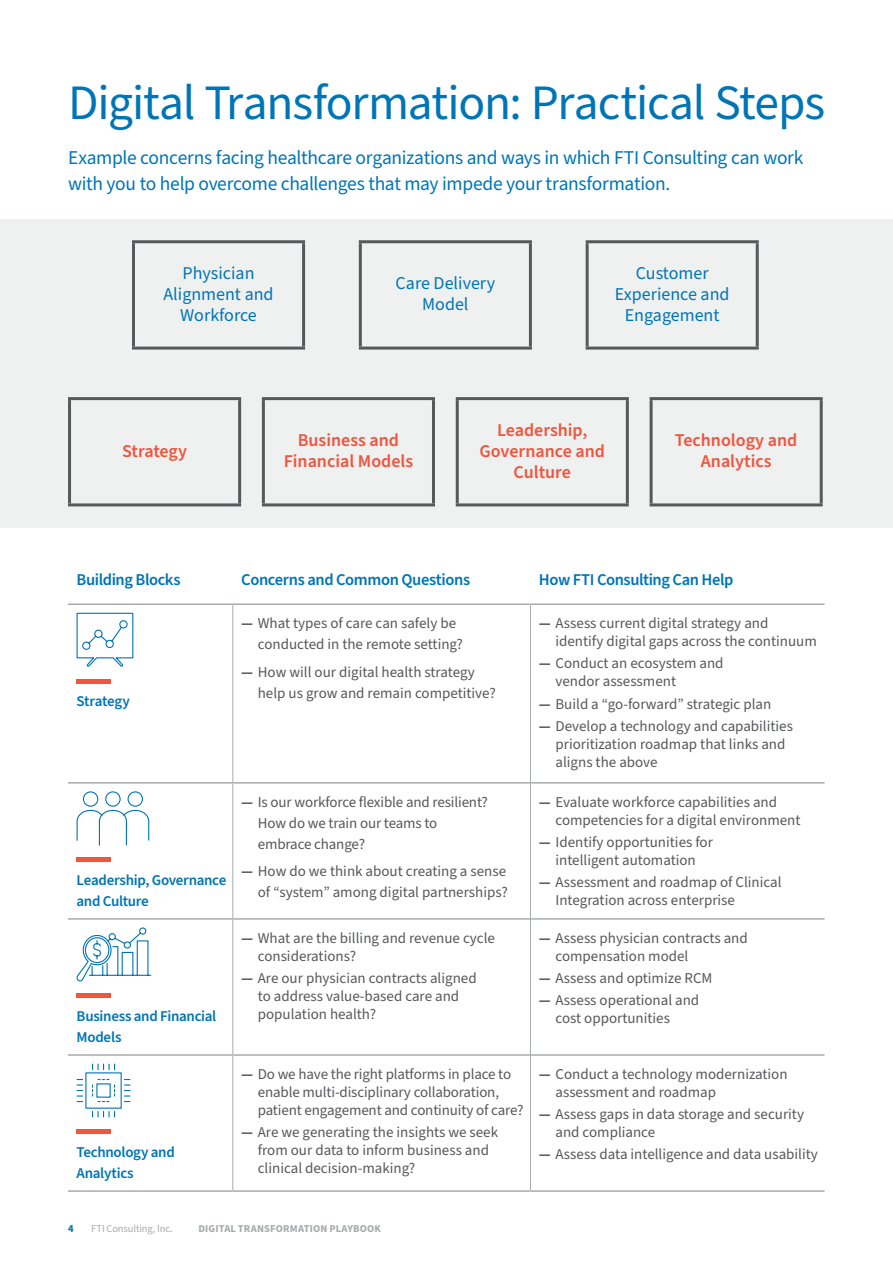
<style>
.page{position:relative;width:893px;height:1263px;background:#fff}
.page>*{position:absolute;margin:0;border:0;box-sizing:border-box;transform-origin:0 0}
.H1_Headline{font:49.5px "Source Sans Pro";letter-spacing:-.025em;color:#0075b6}
.Intro{font:19.5px/25.5px "Source Sans Pro";letter-spacing:-.02em;color:#0075b6}
.Infographics{font:600 18px/21px "Source Sans Pro";color:#f0553e;text-align:center}
.Infographics-2{font:18px/21px "Source Sans Pro";color:#0075b6;text-align:center}
.t1{font:600 16.5px "Source Sans Pro";letter-spacing:-.025em;color:#0075b6}
.t2{font:15px/18px "Source Sans Pro";color:#57585a}
.t3{font:600 15px/21px "Source Sans Pro";letter-spacing:-.02em;color:#0075b6}
.Footer_title{font:700 10.5px "Source Sans Pro";letter-spacing:.015em;color:#a8abac}
.Boilerplate{font:10.5px "Source Sans Pro";letter-spacing:-.01em;color:#a8abac}
.Folio{font:700 10.5px "Source Sans Pro";color:#0075b6}
.s1{font-weight:700}
</style>
<div class="page">
<div style="left:0;top:219px;width:893px;height:309px;background:#eff0f0"></div>
<hr style="left:132px;top:240px;width:173px;height:3px;background:#57585a">
<hr style="left:132px;top:243px;width:3px;height:104px;background:#57585a">
<hr style="left:302px;top:243px;width:3px;height:104px;background:#57585a">
<hr style="left:132px;top:347px;width:173px;height:3px;background:#57585a">
<hr style="left:68px;top:397px;width:173px;height:3px;background:#57585a">
<hr style="left:68px;top:400px;width:3px;height:103px;background:#57585a">
<hr style="left:238px;top:400px;width:3px;height:103px;background:#57585a">
<hr style="left:68px;top:503px;width:173px;height:3px;background:#57585a">
<hr style="left:262px;top:397px;width:173px;height:3px;background:#57585a">
<hr style="left:262px;top:400px;width:3px;height:103px;background:#57585a">
<hr style="left:432px;top:400px;width:3px;height:103px;background:#57585a">
<hr style="left:262px;top:503px;width:173px;height:3px;background:#57585a">
<hr style="left:456px;top:397px;width:173px;height:3px;background:#57585a">
<hr style="left:456px;top:400px;width:3px;height:103px;background:#57585a">
<hr style="left:626px;top:400px;width:3px;height:103px;background:#57585a">
<hr style="left:456px;top:503px;width:173px;height:3px;background:#57585a">
<hr style="left:650px;top:397px;width:173px;height:3px;background:#57585a">
<hr style="left:650px;top:400px;width:3px;height:103px;background:#57585a">
<hr style="left:820px;top:400px;width:3px;height:103px;background:#57585a">
<hr style="left:650px;top:503px;width:173px;height:3px;background:#57585a">
<hr style="left:359px;top:240px;width:173px;height:3px;background:#57585a">
<hr style="left:359px;top:243px;width:3px;height:104px;background:#57585a">
<hr style="left:529px;top:243px;width:3px;height:104px;background:#57585a">
<hr style="left:359px;top:347px;width:173px;height:3px;background:#57585a">
<hr style="left:586px;top:240px;width:173px;height:3px;background:#57585a">
<hr style="left:586px;top:243px;width:3px;height:104px;background:#57585a">
<hr style="left:756px;top:243px;width:3px;height:104px;background:#57585a">
<hr style="left:586px;top:347px;width:173px;height:3px;background:#57585a">
<hr style="left:233px;top:603px;width:297px;height:2px;background:#a8abac">
<hr style="left:530px;top:603px;width:295px;height:2px;background:#a8abac">
<hr style="left:233px;top:782px;width:297px;height:2px;background:#a8abac">
<hr style="left:531px;top:782px;width:294px;height:2px;background:#a8abac">
<hr style="left:233px;top:918px;width:297px;height:2px;background:#a8abac">
<hr style="left:531px;top:918px;width:294px;height:2px;background:#a8abac">
<hr style="left:233px;top:1054px;width:297px;height:2px;background:#a8abac">
<hr style="left:531px;top:1054px;width:294px;height:2px;background:#a8abac">
<hr style="left:233px;top:1190px;width:297px;height:2px;background:#a8abac">
<hr style="left:530px;top:1190px;width:295px;height:2px;background:#a8abac">
<hr style="left:530px;top:605px;width:1px;height:178px;background:#a8abac">
<hr style="left:530px;top:783px;width:1px;height:136px;background:#a8abac">
<hr style="left:530px;top:919px;width:1px;height:136px;background:#a8abac">
<hr style="left:530px;top:1055px;width:1px;height:135px;background:#a8abac">
<hr style="left:232px;top:605px;width:1px;height:177px;background:#a8abac">
<hr style="left:232px;top:784px;width:1px;height:134px;background:#a8abac">
<hr style="left:232px;top:920px;width:1px;height:134px;background:#a8abac">
<hr style="left:232px;top:1056px;width:1px;height:134px;background:#a8abac">
<hr style="left:68px;top:603px;width:165px;height:2px;background:#a8abac">
<hr style="left:68px;top:782px;width:165px;height:2px;background:#a8abac">
<hr style="left:68px;top:918px;width:165px;height:2px;background:#a8abac">
<hr style="left:68px;top:1054px;width:165px;height:2px;background:#a8abac">
<hr style="left:68px;top:1190px;width:165px;height:2px;background:#a8abac">
<svg style="left:76px;top:612px;width:58px;height:55px"></svg>
<div style="left:77px;top:678px;width:34px;height:5px;background:#f0553e"></div>
<svg style="left:76px;top:791px;width:74px;height:55px"></svg>
<div style="left:77px;top:857px;width:34px;height:5px;background:#f0553e"></div>
<svg style="left:76px;top:927px;width:76px;height:55px"></svg>
<div style="left:77px;top:993px;width:34px;height:5px;background:#f0553e"></div>
<svg style="left:76px;top:1063px;width:55px;height:55px"></svg>
<div style="left:77px;top:1129px;width:34px;height:5px;background:#f0553e"></div>
<p class="H1_Headline" style="left:68px;top:69px;width:758px">Digital Transformation: Practical Steps</p>
<p class="Intro" style="left:68px;top:146px;width:737px">Example concerns facing healthcare organizations and ways in which FTI Consulting can work with you to help overcome challenges that may impede your transformation.</p>
<p class="Infographics-2" style="left:163px;top:263px;width:112px">Physician<br>Alignment and<br>Workforce</p>
<p class="Infographics-2" style="left:396px;top:273px;width:101px">Care Delivery<br>Model</p>
<p class="Infographics-2" style="left:615px;top:263px;width:116px">Customer<br>Experience and<br>Engagement</p>
<p class="Infographics" style="left:122px;top:441px;width:66px">Strategy</p>
<p class="Infographics" style="left:284px;top:430px;width:131px">Business and<br>Financial Models</p>
<p class="Infographics" style="left:479px;top:420px;width:127px">Leadership,<br>Governance and<br>Culture</p>
<p class="Infographics" style="left:675px;top:430px;width:124px">Technology and<br>Analytics</p>
<p class="t1" style="left:77px;top:568px;width:106px">Building Blocks</p>
<p class="t1" style="left:241px;top:568px;width:230px">Concerns and Common Questions</p>
<p class="t1" style="left:539px;top:568px;width:196px">How FTI Consulting Can Help</p>
<p class="t3" style="left:77px;top:691px;width:55px">Strategy</p>
<p class="t2" style="left:258px;top:613px;width:207px;line-height:21px;text-indent:-16px"><span class="s1">—</span> What types of care can safely be conducted in the remote setting?</p>
<p class="t2" style="left:258px;top:662px;width:240px;line-height:21px;text-indent:-16px"><span class="s1">—</span> How will our digital health strategy help us grow and remain competitive?</p>
<p class="t3" style="left:77px;top:870px;width:151px">Leadership, Governance and Culture</p>
<p class="t3" style="left:77px;top:1005px;width:141px">Business and Financial<br>Models</p>
<p class="t3" style="left:77px;top:1141px;width:100px">Technology and<br>Analytics</p>
<p class="t2" style="left:258px;top:792px;width:232px;line-height:21px;text-indent:-16px"><span class="s1">—</span> Is our workforce flexible and resilient?<br>How do we train our teams to embrace change?</p>
<p class="t2" style="left:241px;top:861px;width:268px;line-height:21px;text-align:right"><span class="s1">—</span> How do we think about creating a sense of “system” among digital partnerships?</p>
<p class="t2" style="left:258px;top:929px;width:239px;text-indent:-16px"><span class="s1">—</span> What are the billing and revenue cycle considerations?</p>
<p class="t2" style="left:258px;top:969px;width:220px;text-indent:-16px"><span class="s1">—</span> Are our physician contracts aligned to address value-based care and population health?</p>
<p class="t2" style="left:258px;top:1065px;width:267px;text-indent:-16px"><span class="s1">—</span> Do we have the right platforms in place to enable multi-disciplinary collaboration, patient engagement and continuity of care?</p>
<p class="t2" style="left:258px;top:1123px;width:242px;text-indent:-16px"><span class="s1">—</span> Are we generating the insights we seek from our data to inform business and clinical decision-making?</p>
<p class="t2" style="left:555px;top:615px;width:263px;text-indent:-16px"><span class="s1">—</span> Assess current digital strategy and identify digital gaps across the continuum</p>
<p class="t2" style="left:555px;top:655px;width:170px;text-indent:-16px"><span class="s1">—</span> Conduct an ecosystem and vendor assessment</p>
<p class="t2" style="left:539px;top:695px;width:234px"><span class="s1">—</span> Build a “go-forward” strategic plan</p>
<p class="t2" style="left:555px;top:717px;width:239px;text-indent:-16px"><span class="s1">—</span> Develop a technology and capabilities prioritization roadmap that links and aligns the above</p>
<p class="t2" style="left:555px;top:793px;width:247px;text-indent:-16px"><span class="s1">—</span> Evaluate workforce capabilities and competencies for a digital environment</p>
<p class="t2" style="left:539px;top:833px;width:175px;text-align:center"><span class="s1">—</span> Identify opportunities for intelligent automation</p>
<p class="t2" style="left:555px;top:874px;width:228px;text-indent:-16px"><span class="s1">—</span> Assessment and roadmap of Clinical<br>Integration across enterprise</p>
<p class="t2" style="left:555px;top:929px;width:194px;text-indent:-16px"><span class="s1">—</span> Assess physician contracts and compensation model</p>
<p class="t2" style="left:539px;top:969px;width:175px"><span class="s1">—</span> Assess and optimize RCM</p>
<p class="t2" style="left:555px;top:992px;width:145px;text-indent:-16px"><span class="s1">—</span> Assess operational and cost opportunities</p>
<p class="t2" style="left:555px;top:1065px;width:234px;text-indent:-16px"><span class="s1">—</span> Conduct a technology modernization assessment and roadmap</p>
<p class="t2" style="left:555px;top:1105px;width:250px;text-indent:-16px"><span class="s1">—</span> Assess gaps in data storage and security and compliance</p>
<p class="t2" style="left:539px;top:1146px;width:280px"><span class="s1">—</span> Assess data intelligence and data usability</p>
<p class="Folio" style="left:68px;top:1221px;width:7px">4</p>
<p class="Boilerplate" style="left:91px;top:1221px;width:83px">FTI Consulting, Inc.</p>
<p class="Footer_title" style="left:198px;top:1221px;width:184px">DIGITAL TRANSFORMATION PLAYBOOK</p>
</div>
